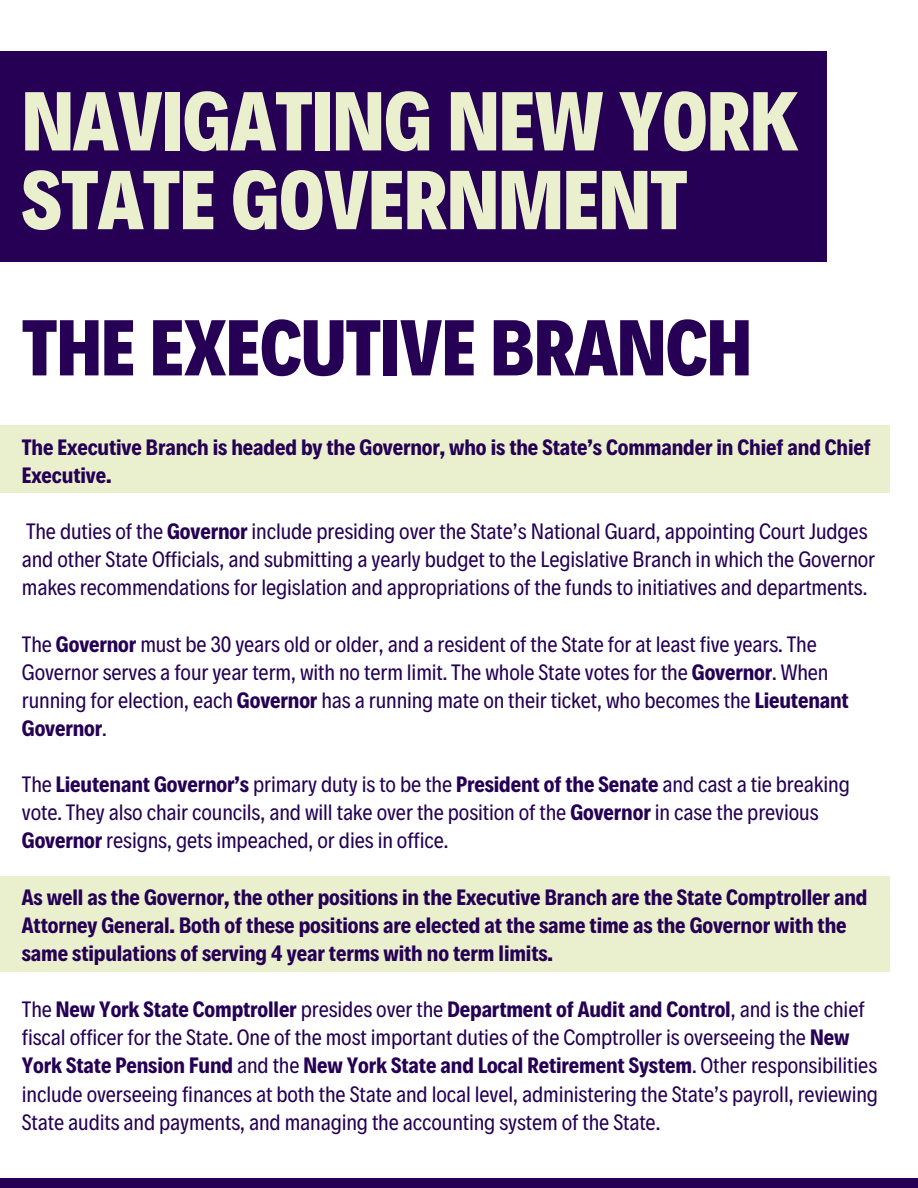
<style>
.page{position:relative;width:918px;height:1188px;background:#fff}
.page>*{position:absolute;margin:0;border:0;box-sizing:border-box;transform-origin:0 0}
.t1{font:800 84.45px/78.8px "Decalotype";letter-spacing:-.005em;color:#eaf0ce}
.t2{font:800 79.95px "Decalotype";letter-spacing:-.005em;color:#250054}
.t3{font:22.5px/28.2px "Decalotype";letter-spacing:-.005em;color:#250054}
.t4{font:700 22.5px/28.2px "Decalotype";letter-spacing:-.005em;color:#250054}
.s1{font-weight:700}
</style>
<div class="page">
<div style="left:0;top:51px;width:826px;height:210px;background:#250054"></div>
<div style="left:0;top:425px;width:890px;height:67px;background:#eaf0ce"></div>
<div style="left:0;top:876px;width:890px;height:96px;background:#eaf0ce"></div>
<div style="left:0;top:1178px;width:918px;height:10px;background:#250054"></div>
<p class="t1" style="left:22px;top:76px;width:778px">NAVIGATING NEW YORK<br>STATE GOVERNMENT</p>
<p class="t2" style="left:22px;top:295px;width:731px">THE EXECUTIVE BRANCH</p>
<p class="t4" style="left:22px;top:431px;width:850px">The Executive Branch is headed by the Governor, who is the State’s Commander in Chief and Chief<br>Executive.</p>
<p class="t3" style="left:22px;top:516px;width:855px">The duties of the <span class="s1">Governor</span> include presiding over the State’s National Guard, appointing Court Judges and other State Officials, and submitting a yearly budget to the Legislative Branch in which the Governor makes recommendations for legislation and appropriations of the funds to initiatives and departments.</p>
<p class="t3" style="left:22px;top:628px;width:829px">The <span class="s1">Governor</span> must be 30 years old or older, and a resident of the State for at least five years. The Governor serves a four year term, with no term limit. The whole State votes for the <span class="s1">Governor</span>. When running for election, each <span class="s1">Governor</span> has a running mate on their ticket, who becomes the <span class="s1">Lieutenant Governor</span>.</p>
<p class="t3" style="left:22px;top:769px;width:830px">The <span class="s1">Lieutenant Governor’s</span> primary duty is to be the <span class="s1">President of the Senate</span> and cast a tie breaking vote. They also chair councils, and will take over the position of the <span class="s1">Governor</span> in case the previous<br><span class="s1">Governor</span> resigns, gets impeached, or dies in office.</p>
<p class="t4" style="left:22px;top:881px;width:847px">As well as the Governor, the other positions in the Executive Branch are the State Comptroller and<br>Attorney General. Both of these positions are elected at the same time as the Governor with the same stipulations of serving 4 year terms with no term limits.</p>
<p class="t3" style="left:22px;top:994px;width:858px">The <span class="s1">New York State Comptroller</span> presides over the <span class="s1">Department of Audit and Control</span>, and is the chief fiscal officer for the State. One of the most important duties of the Comptroller is overseeing the <span class="s1">New York State Pension Fund</span> and the <span class="s1">New York State and Local Retirement System</span>. Other responsibilities include overseeing finances at both the State and local level, administering the State’s payroll, reviewing State audits and payments, and managing the accounting system of the State.</p>
</div>
